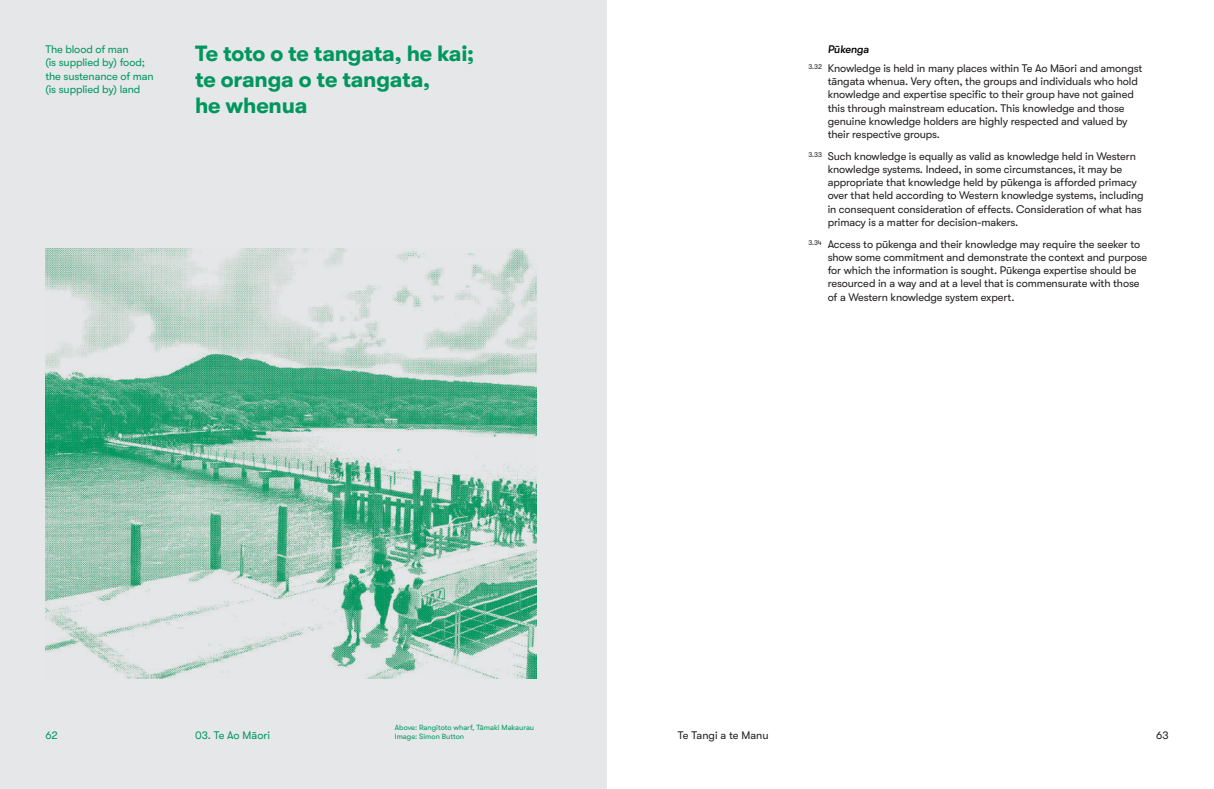
<style>
.page{position:relative;width:1214px;height:789px;background:#fff}
.page>*{position:absolute;margin:0;border:0;box-sizing:border-box;transform-origin:0 0}
.t1{font:700 22px/26px "GT Walsheim Pro";letter-spacing:-.01em;color:#00975e}
.t2{font:11px/13.2px "GT Walsheim Pro";letter-spacing:-.01em;color:#231f20}
.t3{font:11px/13.2px "GT Walsheim Pro";letter-spacing:-.01em;color:#00975e}
.t4{font:7.5px/9px "GT Walsheim Pro";color:#00975e}
.s1{font-weight:500;font-style:italic;color:#000}
</style>
<div class="page">
<div style="left:0;top:0;width:607px;height:788px;background:#e6e7e9"></div>
<img style="left:45px;top:248px;width:491px;height:429px">
<p class="t3" style="left:45px;top:43px;width:110px">The blood of man<br>(is supplied by) food; the sustenance of man (is supplied by) land</p>
<h1 class="t1" style="left:195px;top:40px;width:281px">Te toto o te tangata, he kai; te oranga o te tangata,<br>he whenua</h1>
<p class="t2" style="left:808px;top:40px;width:335px;line-height:18.9px;text-indent:19px"><span class="s1">Pūkenga<br></span><sup>3.32</sup> Knowledge is held in many places within Te Ao Māori and amongst</p>
<p class="t2" style="left:827px;top:75px;width:312px">tāngata whenua. Very often, the groups and individuals who hold knowledge and expertise specific to their group have not gained this through mainstream education. This knowledge and those genuine knowledge holders are highly respected and valued by their respective groups.</p>
<p class="t2" style="left:827px;top:149px;width:317px;text-indent:-19px"><sup>3.33</sup> Such knowledge is equally as valid as knowledge held in Western knowledge systems. Indeed, in some circumstances, it may be appropriate that knowledge held by pūkenga is afforded primacy over that held according to Western knowledge systems, including in consequent consideration of effects. Consideration of what has primacy is a matter for decision-makers.</p>
<p class="t2" style="left:827px;top:237px;width:321px;text-indent:-19px"><sup>3.34</sup> Access to pūkenga and their knowledge may require the seeker to show some commitment and demonstrate the context and purpose for which the information is sought. Pūkenga expertise should be resourced in a way and at a level that is commensurate with those of a Western knowledge system expert.</p>
<p class="t4" style="left:395px;top:722px;width:141px">Above: Rangitoto wharf, Tāmaki Makaurau<br>Image: Simon Button</p>
<p class="t3" style="left:45px;top:727px;width:14px">62</p>
<p class="t3" style="left:195px;top:727px;width:76px">03. Te Ao Māori</p>
<p class="t2" style="left:677px;top:727px;width:92px">Te Tangi a te Manu</p>
<p class="t2" style="left:1155px;top:727px;width:14px">63</p>
</div>
